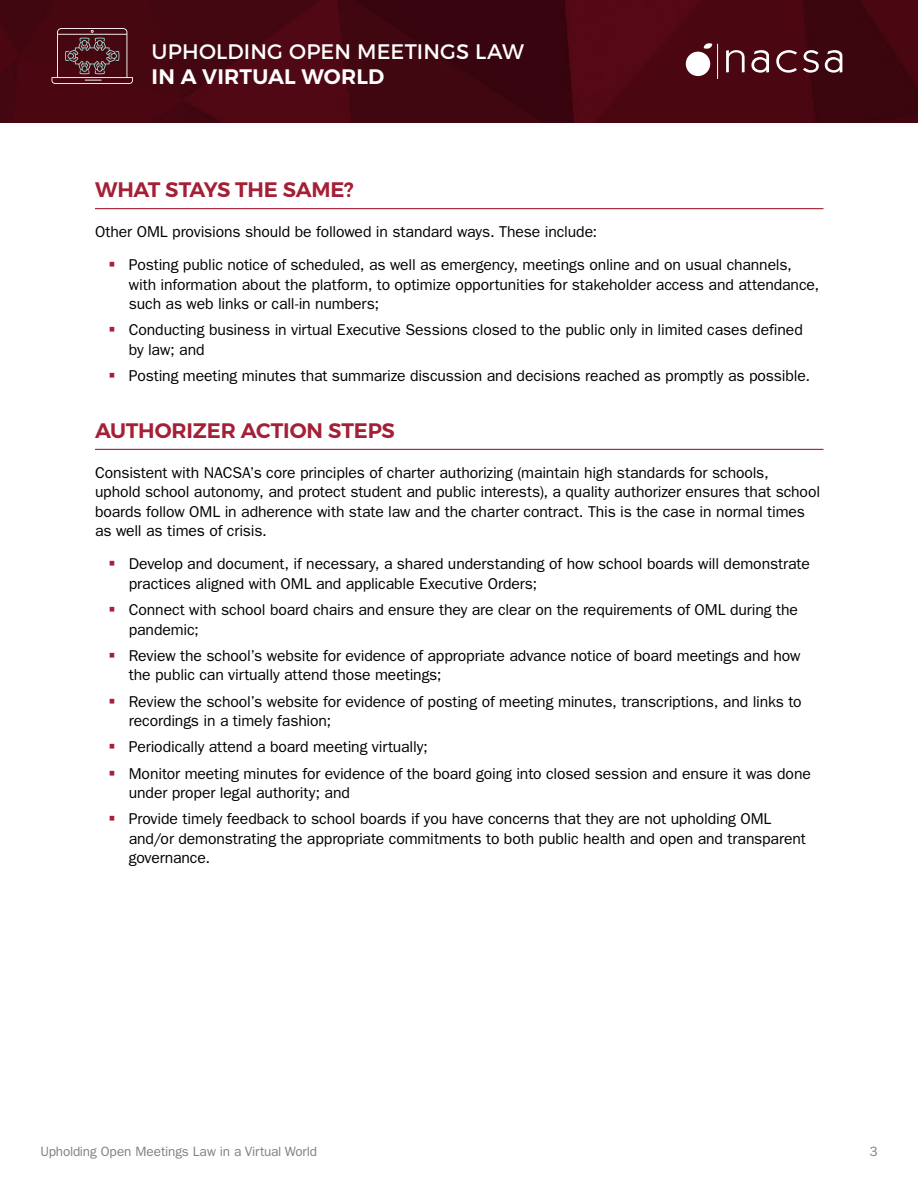
<style>
.page{position:relative;width:918px;height:1188px;background:#fff}
.page>*{position:absolute;margin:0;border:0;box-sizing:border-box;transform-origin:0 0}
.t1{font:600 21px "Montserrat";letter-spacing:-.01em;color:#a42036}
.t2{font:21px "Montserrat";letter-spacing:.005em;color:#fff}
.t3{font:600 21px "Montserrat";letter-spacing:.01em;color:#fff}
.t4{font:15.75px/19.5px "Franklin Gothic";letter-spacing:-.005em;color:#000}
.t5{font:13.5px "Franklin Gothic";letter-spacing:-.015em;color:#7f8080}
.s1{color:#a42036}
</style>
<div class="page">
<hr style="left:95px;top:208px;width:728px;height:1px;background:#a42036">
<hr style="left:95px;top:449px;width:728px;height:1px;background:#a42036">
<img style="left:0;top:0;width:918px;height:122px">
<div style="left:686px;top:52px;width:24px;height:24px;background:#fff;border-radius:50%"></div>
<svg style="left:704px;top:43px;width:8px;height:6px"></svg>
<hr style="left:717px;top:44px;width:1px;height:35px;background:#fff">
<svg style="left:726px;top:50px;width:19px;height:22px"></svg>
<svg style="left:751px;top:50px;width:18px;height:23px"></svg>
<svg style="left:776px;top:50px;width:21px;height:23px"></svg>
<svg style="left:803px;top:50px;width:16px;height:23px"></svg>
<svg style="left:825px;top:50px;width:17px;height:23px"></svg>
<svg style="left:52px;top:28px;width:81px;height:56px;background:#5d2d34"></svg>
<h1 class="t2" style="left:152px;top:38px;width:374px">UPHOLDING OPEN MEETINGS LAW</h1>
<h1 class="t3" style="left:152px;top:63px;width:234px">IN A VIRTUAL WORLD</h1>
<h1 class="t1" style="left:95px;top:177px;width:260px">WHAT STAYS THE SAME?</h1>
<p class="t4" style="left:95px;top:222px;width:504px">Other OML provisions should be followed in standard ways. These include:</p>
<p class="t4" style="left:129px;top:255px;width:692px;text-indent:-20px"><span class="s1">▪</span> Posting public notice of scheduled, as well as emergency, meetings online and on usual channels, with information about the platform, to optimize opportunities for stakeholder access and attendance, such as web links or call-in numbers;</p>
<p class="t4" style="left:129px;top:320px;width:676px;text-indent:-20px"><span class="s1">▪</span> Conducting business in virtual Executive Sessions closed to the public only in limited cases defined by law; and</p>
<p class="t4" style="left:108px;top:366px;width:703px"><span class="s1">▪</span> Posting meeting minutes that summarize discussion and decisions reached as promptly as possible.</p>
<h1 class="t1" style="left:95px;top:418px;width:301px">AUTHORIZER ACTION STEPS</h1>
<p class="t4" style="left:95px;top:462px;width:727px">Consistent with NACSA’s core principles of charter authorizing (maintain high standards for schools,<br>uphold school autonomy, and protect student and public interests), a quality authorizer ensures that school boards follow OML in adherence with state law and the charter contract. This is the case in normal times as well as times of crisis.</p>
<p class="t4" style="left:129px;top:554px;width:683px;text-indent:-20px"><span class="s1">▪</span> Develop and document, if necessary, a shared understanding of how school boards will demonstrate practices aligned with OML and applicable Executive Orders;</p>
<p class="t4" style="left:129px;top:600px;width:671px;text-indent:-20px"><span class="s1">▪</span> Connect with school board chairs and ensure they are clear on the requirements of OML during the pandemic;</p>
<p class="t4" style="left:129px;top:645px;width:673px;text-indent:-20px"><span class="s1">▪</span> Review the school’s website for evidence of appropriate advance notice of board meetings and how the public can virtually attend those meetings;</p>
<p class="t4" style="left:129px;top:691px;width:674px;text-indent:-20px"><span class="s1">▪</span> Review the school’s website for evidence of posting of meeting minutes, transcriptions, and links to recordings in a timely fashion;</p>
<p class="t4" style="left:108px;top:737px;width:321px"><span class="s1">▪</span> Periodically attend a board meeting virtually;</p>
<p class="t4" style="left:129px;top:763px;width:684px;text-indent:-20px"><span class="s1">▪</span> Monitor meeting minutes for evidence of the board going into closed session and ensure it was done under proper legal authority; and</p>
<p class="t4" style="left:129px;top:809px;width:679px;text-indent:-20px"><span class="s1">▪</span> Provide timely feedback to school boards if you have concerns that they are not upholding OML and/or demonstrating the appropriate commitments to both public health and open and transparent governance.</p>
<p class="t5" style="left:40px;top:1143px;width:278px">Upholding Open Meetings Law in a Virtual World</p>
<p class="t5" style="left:869px;top:1143px;width:10px">3</p>
</div>
